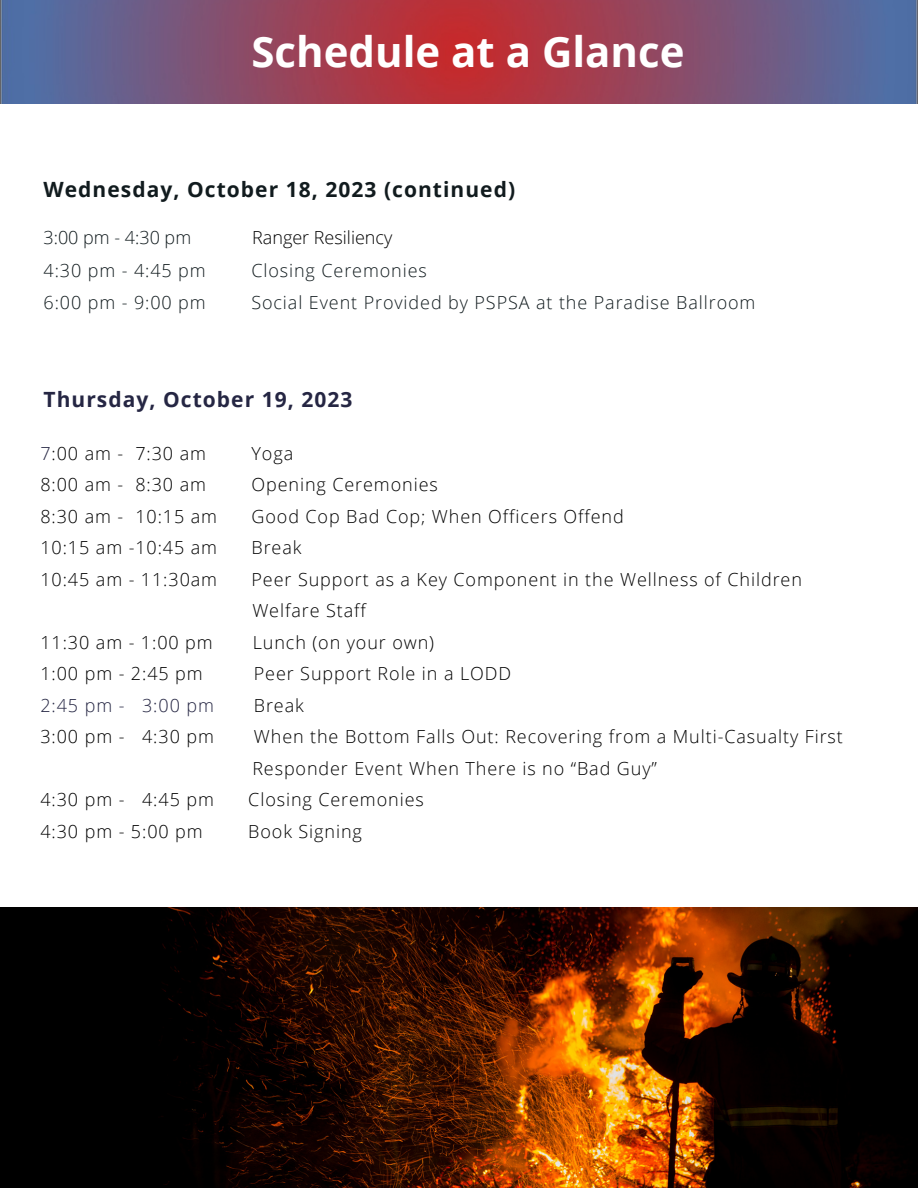
<style>
.page{position:relative;width:918px;height:1188px;background:#fff}
.page>*{position:absolute;margin:0;border:0;box-sizing:border-box;transform-origin:0 0}
.t1{font:700 42px "Open Sans";color:#fff}
.t2{font:700 21px "Open Sans";letter-spacing:.05em;color:#111b1e}
.t3{font:700 21px "Open Sans";letter-spacing:.05em;color:#252643}
.t4{font:300 18px "Open Sans";letter-spacing:.05em;color:#000}
.t5{font:300 18px "Open Sans";letter-spacing:.05em;color:#111b1e}
.t6{font:300 18px "Open Sans";color:#000}
.t7{font:300 18px "Open Sans";letter-spacing:.05em;color:#252643}
.s1{color:#252643}
</style>
<div class="page">
<img style="left:0;top:0;width:918px;height:103px">
<img style="left:1px;top:908px;width:916px;height:280px">
<p class="t1" style="left:251px;top:22px;width:435px">Schedule at a Glance</p>
<p class="t2" style="left:44px;top:175px;width:473px">Wednesday, October 18, 2023 (continued)</p>
<p class="t5" style="left:44px;top:225px;width:149px">3:00 pm - 4:30 pm</p>
<p class="t6" style="left:252px;top:225px;width:142px">Ranger Resiliency</p>
<p class="t5" style="left:44px;top:257px;width:164px">4:30 pm - 4:45 pm</p>
<p class="t5" style="left:251px;top:257px;width:177px">Closing Ceremonies</p>
<p class="t5" style="left:44px;top:290px;width:164px">6:00 pm - 9:00 pm</p>
<p class="t5" style="left:251px;top:290px;width:506px">Social Event Provided by PSPSA at the Paradise Ballroom</p>
<p class="t3" style="left:44px;top:384px;width:311px">Thursday, October 19, 2023</p>
<p class="t4" style="left:40px;top:441px;width:167px"><span class="s1">7</span>:00 am - 7:30 am</p>
<p class="t4" style="left:252px;top:441px;width:43px">Yoga</p>
<p class="t4" style="left:40px;top:472px;width:167px">8:00 am - 8:30 am</p>
<p class="t4" style="left:252px;top:472px;width:188px">Opening Ceremonies</p>
<p class="t4" style="left:40px;top:504px;width:178px">8:30 am - 10:15 am</p>
<p class="t4" style="left:252px;top:504px;width:374px">Good Cop Bad Cop; When Officers Offend</p>
<p class="t4" style="left:40px;top:535px;width:178px">10:15 am -10:45 am</p>
<p class="t4" style="left:252px;top:535px;width:51px">Break</p>
<p class="t4" style="left:40px;top:567px;width:178px">10:45 am - 11:30am</p>
<p class="t4" style="left:252px;top:567px;width:552px">Peer Support as a Key Component in the Wellness of Children</p>
<p class="t4" style="left:252px;top:598px;width:115px">Welfare Staff</p>
<p class="t4" style="left:40px;top:630px;width:174px">11:30 am - 1:00 pm</p>
<p class="t4" style="left:253px;top:630px;width:183px">Lunch (on your own)</p>
<p class="t4" style="left:40px;top:661px;width:164px">1:00 pm - 2:45 pm</p>
<p class="t4" style="left:254px;top:661px;width:259px">Peer Support Role in a LODD</p>
<p class="t7" style="left:40px;top:693px;width:175px">2:45 pm - 3:00 pm</p>
<p class="t4" style="left:254px;top:693px;width:51px">Break</p>
<p class="t4" style="left:40px;top:724px;width:175px">3:00 pm - 4:30 pm</p>
<p class="t4" style="left:254px;top:724px;width:591px">When the Bottom Falls Out: Recovering from a Multi-Casualty First</p>
<p class="t4" style="left:252px;top:756px;width:406px">Responder Event When There is no “Bad Guy”</p>
<p class="t4" style="left:40px;top:787px;width:175px">4:30 pm - 4:45 pm</p>
<p class="t4" style="left:248px;top:787px;width:177px">Closing Ceremonies</p>
<p class="t4" style="left:40px;top:819px;width:164px">4:30 pm - 5:00 pm</p>
<p class="t4" style="left:248px;top:819px;width:115px">Book Signing</p>
</div>
